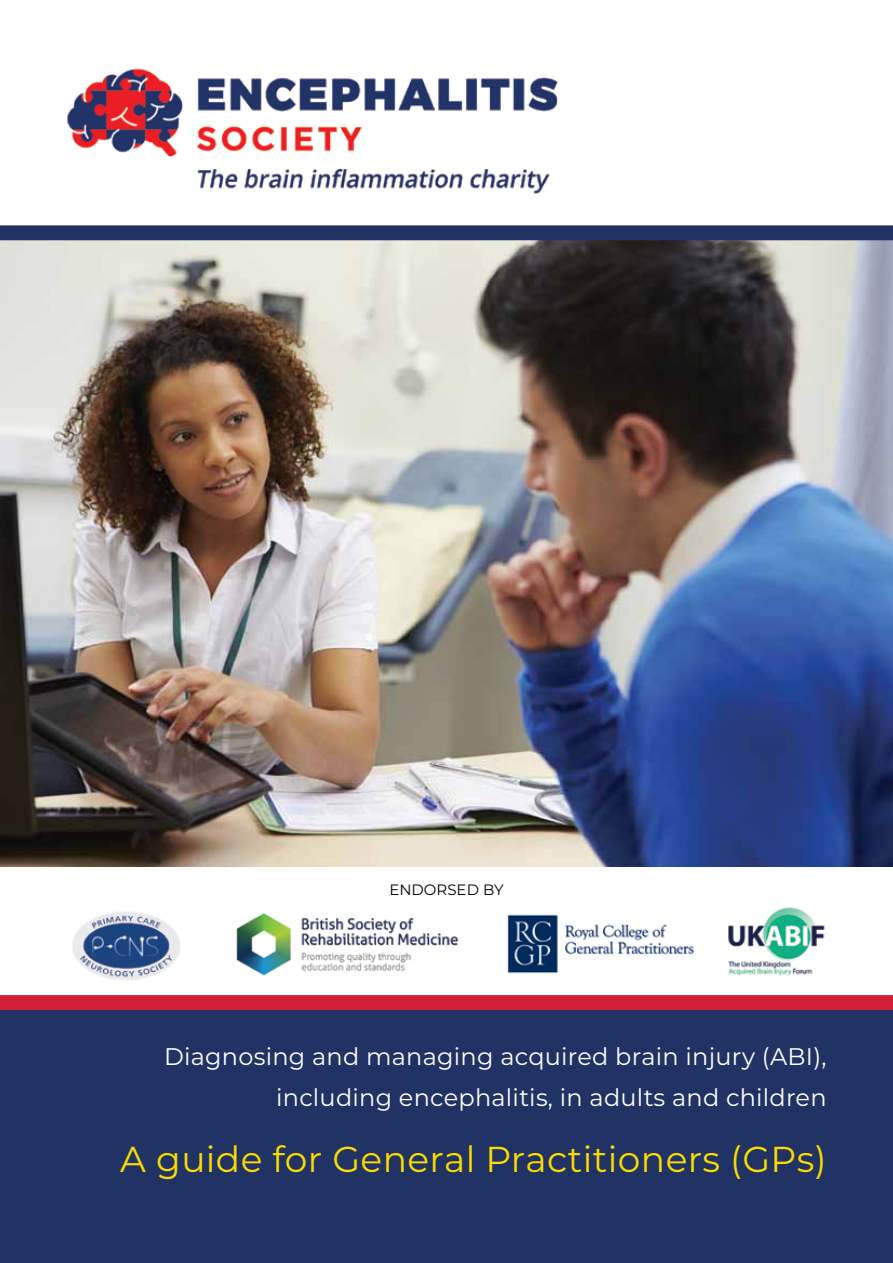
<style>
.page{position:relative;width:893px;height:1263px;background:#fff}
.page>*{position:absolute;margin:0;border:0;box-sizing:border-box;transform-origin:0 0}
.t1{font:36px "Montserrat";letter-spacing:.01em;color:#fbdc00}
.t2{font:24px/40.5px "Montserrat";letter-spacing:.01em;color:#fff;text-align:right}
.t3{font:15px "Montserrat";color:#000}
</style>
<div class="page">
<img style="left:0;top:240px;width:893px;height:627px">
<div style="left:0;top:225px;width:893px;height:15px;background:#213365"></div>
<img style="left:67px;top:68px;width:491px;height:126px">
<div style="left:0;top:1003px;width:893px;height:260px;background:#213365"></div>
<div style="left:0;top:995px;width:893px;height:15px;background:#d21f39"></div>
<img style="left:72px;top:907px;width:753px;height:73px">
<p class="t3" style="left:389px;top:879px;width:116px">ENDORSED BY</p>
<p class="t2" style="left:164px;top:1035px;width:664px">Diagnosing and managing acquired brain injury (ABI), including encephalitis, in adults and children</p>
<h1 class="t1" style="left:120px;top:1134px;width:708px">A guide for General Practitioners (GPs)</h1>
</div>
